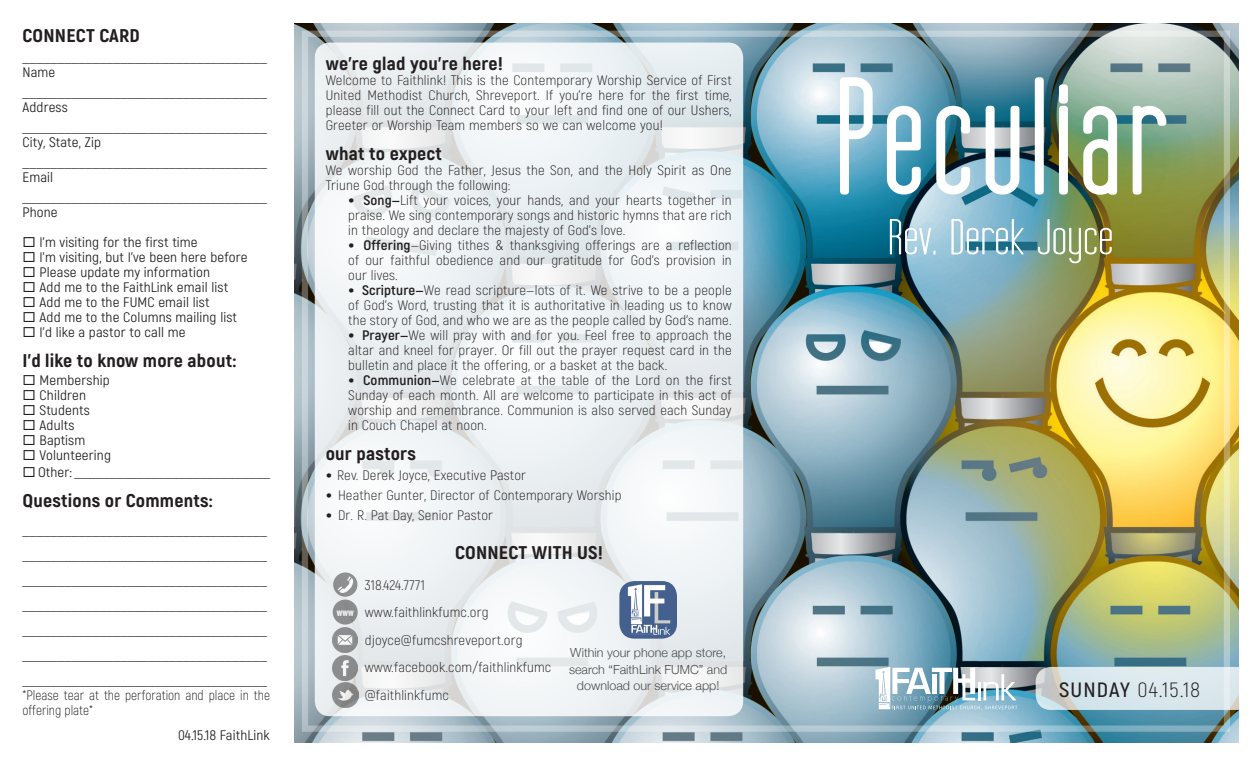
<style>
.page{position:relative;width:1260px;height:765px;background:#fff}
.page>*{position:absolute;margin:0;border:0;box-sizing:border-box;transform-origin:0 0}
.t1{font:300 20.75px "Akrobat";color:#231f20;scale:1.09 1}
.t2{font:800 18.38px "Akrobat";letter-spacing:.01em;color:#231f20;scale:1.09 1}
.t3{font:300 13.75px/15px "Akrobat";letter-spacing:.01em;color:#231f20;text-align:justify;scale:1.09 1}
.t4{font:13.75px "Arial Narrow";color:#231f20;scale:1.09 1}
.t5{font:13.75px "Akrobat";letter-spacing:.01em;color:#231f20;scale:1.09 1}
.t6{font:300 13.75px/15px "Akrobat";letter-spacing:.01em;color:#231f20}
.t7{font:300 12.5px/16.2px "Helvetica Neue";color:#4b4c4d;text-align:center}
.t8{font:11.12px "ITC Franklin Gothic Std Dm Cp";color:#fff}
.s1{font-family:"Akrobat"}
.s2{font-family:"Aachen";font-weight:700;font-size:17.25px}
.s3{font-weight:700}
.s4{font-weight:600}
</style>
<div class="page">
<img style="left:294px;top:23px;width:944px;height:719px">
<div style="left:302px;top:31px;width:928px;height:701px;border:6px solid #fff"></div>
<svg style="left:315px;top:43px;width:428px;height:673px;fill:#edf2f5"></svg>
<svg style="left:1036px;top:667px;width:224px;height:43px;background:#dbe6ea"></svg>
<svg style="left:876px;top:667px;width:141px;height:43px"></svg>
<svg style="left:333px;top:572px;width:24px;height:25px"></svg>
<svg style="left:338px;top:576px;width:16px;height:18px"></svg>
<img style="left:333px;top:655px;width:25px;height:25px">
<div style="left:333px;top:600px;width:25px;height:25px;background:#8a8c8d;border-radius:50%"></div>
<img style="left:333px;top:683px;width:25px;height:25px">
<img style="left:333px;top:627px;width:25px;height:25px">
<img style="left:619px;top:581px;width:58px;height:58px">
<svg style="left:837px;top:73px;width:40px;height:125px"></svg>
<svg style="left:883px;top:101px;width:42px;height:98px"></svg>
<svg style="left:932px;top:101px;width:42px;height:98px"></svg>
<svg style="left:983px;top:103px;width:41px;height:96px"></svg>
<div style="left:1035px;top:77px;width:9px;height:118px;border:6px solid #fff"></div>
<div style="left:1059px;top:84px;width:9px;height:20px;border:6px solid #fff"></div>
<svg style="left:1079px;top:102px;width:41px;height:97px"></svg>
<svg style="left:1130px;top:101px;width:40px;height:97px"></svg>
<svg style="left:890px;top:219px;width:45px;height:36px;background:#92b3c1"></svg>
<svg style="left:951px;top:219px;width:73px;height:36px;background:#91bdd0"></svg>
<svg style="left:1038px;top:219px;width:74px;height:45px;background:#92a175"></svg>
<p class="t2" style="left:22px;top:23px;width:109px">CONNECT CARD</p>
<p class="t4" style="left:22px;top:47px;width:226px">___________________________________</p>
<p class="t5" style="left:22px;top:64px;width:32px">Name</p>
<p class="t4" style="left:22px;top:82px;width:226px">___________________________________</p>
<p class="t5" style="left:22px;top:99px;width:43px">Address</p>
<p class="t4" style="left:22px;top:117px;width:226px">___________________________________</p>
<p class="t5" style="left:22px;top:134px;width:73px">City, State, Zip</p>
<p class="t4" style="left:22px;top:152px;width:226px">___________________________________</p>
<p class="t5" style="left:22px;top:169px;width:30px">Email</p>
<p class="t4" style="left:22px;top:187px;width:226px">___________________________________</p>
<p class="t5" style="left:22px;top:204px;width:34px">Phone</p>
<p class="t5" style="left:22px;top:234px;width:162px">◻ I’m visiting for the first time</p>
<p class="t5" style="left:22px;top:249px;width:208px">◻ I’m visiting, but I’ve been here before</p>
<p class="t5" style="left:22px;top:264px;width:173px">◻ Please update my information</p>
<p class="t5" style="left:22px;top:279px;width:190px">◻ Add me to the FaithLink email list</p>
<p class="t5" style="left:22px;top:294px;width:173px">◻ Add me to the FUMC email list</p>
<p class="t5" style="left:22px;top:309px;width:198px">◻ Add me to the Columns mailing list</p>
<p class="t5" style="left:22px;top:324px;width:151px">◻ I’d like a pastor to call me</p>
<p class="t2" style="left:22px;top:348px;width:198px">I’d like to know more about:</p>
<p class="t5" style="left:22px;top:372px;width:82px">◻ Membership</p>
<p class="t5" style="left:22px;top:387px;width:60px">◻ Children</p>
<p class="t5" style="left:22px;top:402px;width:63px">◻ Students</p>
<p class="t5" style="left:22px;top:417px;width:49px">◻ Adults</p>
<p class="t5" style="left:22px;top:432px;width:59px">◻ Baptism</p>
<p class="t5" style="left:22px;top:447px;width:83px">◻ Volunteering</p>
<p class="t4" style="left:22px;top:462px;width:229px">◻ <span class="s1">Other:</span> ____________________________</p>
<p class="t2" style="left:22px;top:488px;width:176px">Questions or Comments:</p>
<p class="t4" style="left:22px;top:520px;width:226px">___________________________________</p>
<p class="t4" style="left:22px;top:545px;width:226px">___________________________________</p>
<p class="t4" style="left:22px;top:570px;width:226px">___________________________________</p>
<p class="t4" style="left:22px;top:595px;width:226px">___________________________________</p>
<p class="t4" style="left:22px;top:620px;width:226px">___________________________________</p>
<p class="t4" style="left:22px;top:645px;width:226px">___________________________________</p>
<p class="t4" style="left:22px;top:670px;width:226px">___________________________________</p>
<p class="t6" style="left:22px;top:688px;width:249px">*Please tear at the perforation and place in the offering plate*</p>
<p class="t5" style="left:178px;top:727px;width:86px">04.15.18 FaithLink</p>
<p class="t2" style="left:326px;top:52px;width:164px">we’re glad you’re here!</p>
<p class="t3" style="left:326px;top:73px;width:374px">Welcome to Faithlink! This is the Contemporary Worship Service of First United Methodist Church, Shreveport. If you’re here for the first time, please fill out the Connect Card to your left and find one of our Ushers, Greeter or Worship Team members so we can welcome you!</p>
<p class="t2" style="left:326px;top:142px;width:108px">what to expect</p>
<p class="t3" style="left:326px;top:163px;width:374px">We worship God the Father, Jesus the Son, and the Holy Spirit as One<br>Triune God through the following:</p>
<p class="t3" style="left:348px;top:193px;width:353px"><span class="s2">•</span> <span class="s3">Song—</span>Lift your voices, your hands, and your hearts together in praise. We sing contemporary songs and historic hymns that are rich in theology and declare the majesty of God’s love.</p>
<p class="t3" style="left:348px;top:238px;width:353px"><span class="s2">•</span> <span class="s3">Offering</span>—Giving tithes &amp; thanksgiving offerings are a reflection of our faithful obedience and our gratitude for God’s provision in our lives.</p>
<p class="t3" style="left:348px;top:283px;width:353px"><span class="s2">•</span> <span class="s3">Scripture—</span>We read scripture—lots of it. We strive to be a people of God’s Word, trusting that it is authoritative in leading us to know the story of God, and who we are as the people called by God’s name.</p>
<p class="t3" style="left:348px;top:328px;width:353px"><span class="s2">•</span> <span class="s3">Prayer—</span>We will pray with and for you. Feel free to approach the altar and kneel for prayer. Or fill out the prayer request card in the bulletin and place it the offering, or a basket at the back.</p>
<p class="t3" style="left:348px;top:373px;width:353px"><span class="s2">•</span> <span class="s3">Communion—</span>We celebrate at the table of the Lord on the first Sunday of each month. All are welcome to participate in this act of worship and remembrance. Communion is also served each Sunday in Couch Chapel at noon.</p>
<p class="t2" style="left:326px;top:442px;width:84px">our pastors</p>
<p class="t3" style="left:326px;top:468px;width:185px"><span class="s2">•</span> Rev. Derek Joyce, Executive Pastor</p>
<p class="t3" style="left:326px;top:488px;width:273px"><span class="s2">•</span> Heather Gunter, Director of Contemporary Worship</p>
<p class="t3" style="left:326px;top:508px;width:155px"><span class="s2">•</span> Dr. R. Pat Day, Senior Pastor</p>
<p class="t8" style="left:337px;top:606px;width:19px">www</p>
<p class="t2" style="left:455px;top:541px;width:137px">CONNECT WITH US!</p>
<p class="t3" style="left:365px;top:577px;width:57px">318.424.7771</p>
<p class="t3" style="left:365px;top:605px;width:115px">www.faithlinkfumc.org</p>
<p class="t3" style="left:365px;top:632px;width:146px">djoyce@fumcshreveport.org</p>
<p class="t3" style="left:365px;top:660px;width:173px">www.facebook.com/faithlinkfumc</p>
<p class="t3" style="left:365px;top:687px;width:79px">@faithlinkfumc</p>
<p class="t7" style="left:569px;top:644px;width:160px">Within your phone app store, search “FaithLink FUMC” and download our service app!</p>
<p class="t1" style="left:1059px;top:677px;width:131px"><span class="s4">SUNDAY</span> 04.15.18</p>
</div>
